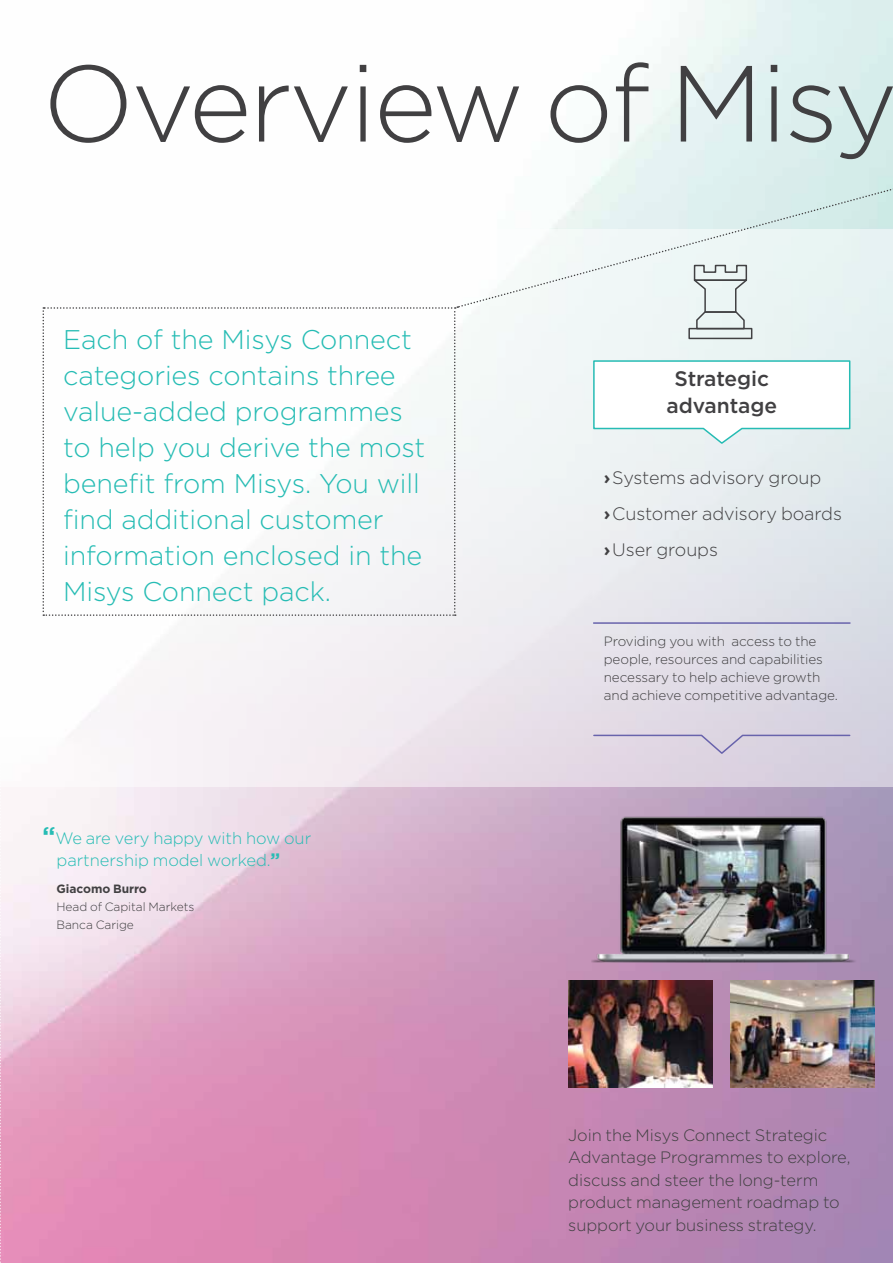
<style>
.page{position:relative;width:893px;height:1263px;background:#fff}
.page>*{position:absolute;margin:0;border:0;box-sizing:border-box;transform-origin:0 0}
.t1{font:300 108px "Gotham";letter-spacing:-.025em;color:#414042}
.t2{font:300 27px/36px "Gotham";letter-spacing:-.005em;color:#26bcb4}
.t3{font:500 21px/27px "Gotham";letter-spacing:-.005em;color:#414042;text-align:center}
.t4{font:300 18px/36px "Gotham";letter-spacing:-.005em;color:#414042}
.t5{font:300 16.5px/22.5px "Gotham";letter-spacing:-.005em;color:#414042}
.t6{font:300 16.5px/22.5px "Gotham";letter-spacing:-.005em;color:#26bcb4}
.t7{font:300 13.5px/18px "Gotham";letter-spacing:-.005em;color:#414042}
.t8{font:300 12px/18px "Gotham";letter-spacing:-.005em;color:#414042}
.t9{font:700 12px "Gotham";letter-spacing:-.005em;color:#414042}
.s1{font-weight:700;font-size:24px}
.s2{font-weight:700;font-size:18px}
.s3{font-weight:700}
</style>
<div class="page">
<img style="left:1px;top:0;width:892px;height:1263px">
<svg style="left:0;top:841px;width:1px;height:422px"></svg>
<svg style="left:1px;top:230px;width:892px;height:557px"></svg>
<svg style="left:457px;top:168px;width:436px;height:141px"></svg>
<svg style="left:43px;top:306px;width:415px;height:310px"></svg>
<img style="left:591px;top:808px;width:269px;height:154px">
<img style="left:568px;top:980px;width:145px;height:107px">
<img style="left:730px;top:980px;width:145px;height:107px">
<svg style="left:592px;top:359px;width:259px;height:86px"></svg>
<svg style="left:592px;top:734px;width:259px;height:21px"></svg>
<hr style="left:593px;top:622px;width:257px;height:2px;background:#6863ac">
<div style="left:688px;top:328px;width:64px;height:11px;border:2px solid #414143"></div>
<svg style="left:690px;top:264px;width:58px;height:66px"></svg>
<h1 class="t1" style="left:43px;top:35px;width:857px">Overview of Misy</h1>
<p class="t2" style="left:63px;top:320px;width:364px">Each of the Misys Connect categories contains three value-added programmes to help you derive the most benefit from Misys. You will find additional customer information enclosed in the<br>Misys Connect pack.</p>
<p class="t6" style="left:57px;top:826px;width:256px;text-indent:-14px"><span class="s1">“</span>We are very happy with how our partnership model worked.<span class="s2">”</span></p>
<p class="t9" style="left:57px;top:881px;width:92px">Giacomo Burro</p>
<p class="t8" style="left:57px;top:897px;width:139px">Head of Capital Markets<br>Banca Carige</p>
<p class="t3" style="left:666px;top:365px;width:112px">Strategic advantage</p>
<p class="t4" style="left:604px;top:459px;width:240px"><span class="s3">›</span>Systems advisory group <span class="s3">›</span>Customer advisory boards <span class="s3">›</span>User groups</p>
<p class="t7" style="left:604px;top:631px;width:236px">Providing you with access to the people, resources and capabilities necessary to help achieve growth and achieve competitive advantage.</p>
<p class="t5" style="left:568px;top:1123px;width:284px">Join the Misys Connect Strategic<br>Advantage Programmes to explore, discuss and steer the long-term product management roadmap to support your business strategy.</p>
</div>
